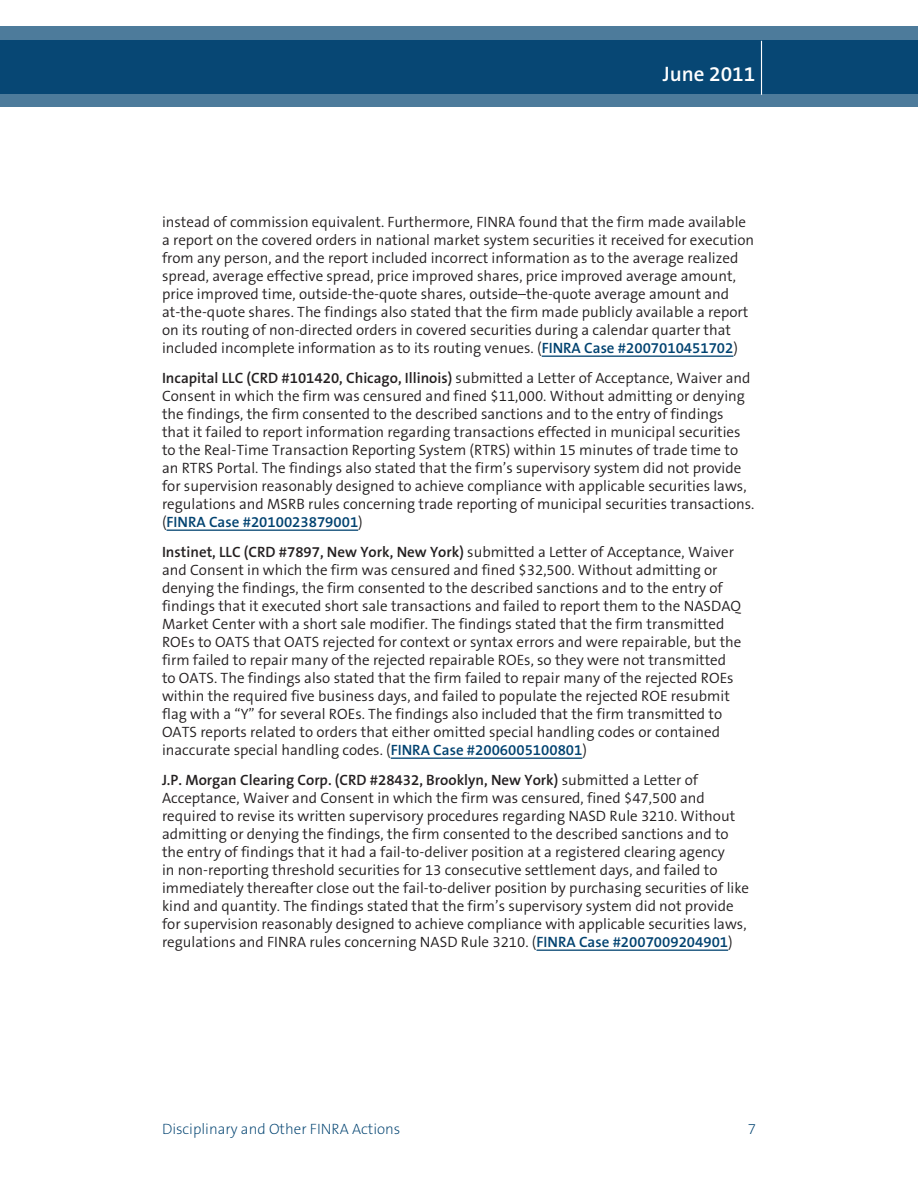
<style>
.page{position:relative;width:918px;height:1188px;background:#fff}
.page>*{position:absolute;margin:0;border:0;box-sizing:border-box;transform-origin:0 0}
.t1{font:600 21px "The Sans B6";color:#fff}
.text{font:300 15px/18px "The Sans B4";color:#231f20}
.t2{font:200 15px "The Sans B2";color:#004270}
.s1{font-family:"The Sans B6";font-weight:600;color:#004270}
.s2{font-family:"The Sans B6";font-weight:600}
</style>
<div class="page">
<svg style="left:0;top:26px;width:918px;height:81px;background:#1e5881"></svg>
<hr style="left:761px;top:41px;width:1px;height:54px;background:#fff">
<hr style="left:542px;top:356px;width:191px;height:1px;background:#004270">
<hr style="left:167px;top:530px;width:191px;height:1px;background:#004270">
<hr style="left:391px;top:758px;width:191px;height:1px;background:#004270">
<hr style="left:536px;top:950px;width:192px;height:1px;background:#004270">
<h1 class="t1" style="left:663px;top:62px;width:94px">June 2011</h1>
<p class="text" style="left:162px;top:213px;width:594px">instead of commission equivalent. Furthermore, FINRA found that the firm made available a report on the covered orders in national market system securities it received for execution from any person, and the report included incorrect information as to the average realized spread, average effective spread, price improved shares, price improved average amount, price improved time, outside-the-quote shares, outside–the-quote average amount and at-the-quote shares. The findings also stated that the firm made publicly available a report on its routing of non-directed orders in covered securities during a calendar quarter that included incomplete information as to its routing venues. (<span class="s1">FINRA Case #2007010451702</span>)</p>
<p class="text" style="left:162px;top:369px;width:594px"><span class="s2">Incapital LLC (CRD #101420, Chicago, Illinois)</span> submitted a Letter of Acceptance, Waiver and Consent in which the firm was censured and fined $11,000. Without admitting or denying the findings, the firm consented to the described sanctions and to the entry of findings that it failed to report information regarding transactions effected in municipal securities to the Real-Time Transaction Reporting System (RTRS) within 15 minutes of trade time to an RTRS Portal. The findings also stated that the firm’s supervisory system did not provide for supervision reasonably designed to achieve compliance with applicable securities laws, regulations and MSRB rules concerning trade reporting of municipal securities transactions. (<span class="s1">FINRA Case #2010023879001</span>)</p>
<p class="text" style="left:162px;top:543px;width:581px"><span class="s2">Instinet, LLC (CRD #7897, New York, New York)</span> submitted a Letter of Acceptance, Waiver and Consent in which the firm was censured and fined $32,500. Without admitting or denying the findings, the firm consented to the described sanctions and to the entry of findings that it executed short sale transactions and failed to report them to the NASDAQ Market Center with a short sale modifier. The findings stated that the firm transmitted ROEs to OATS that OATS rejected for context or syntax errors and were repairable, but the firm failed to repair many of the rejected repairable ROEs, so they were not transmitted to OATS. The findings also stated that the firm failed to repair many of the rejected ROEs within the required five business days, and failed to populate the rejected ROE resubmit flag with a “Y” for several ROEs. The findings also included that the firm transmitted to OATS reports related to orders that either omitted special handling codes or contained inaccurate special handling codes. (<span class="s1">FINRA Case #2006005100801</span>)</p>
<p class="text" style="left:162px;top:771px;width:589px"><span class="s2">J.P. Morgan Clearing Corp. (CRD #28432, Brooklyn, New York)</span> submitted a Letter of Acceptance, Waiver and Consent in which the firm was censured, fined $47,500 and required to revise its written supervisory procedures regarding NASD Rule 3210. Without admitting or denying the findings, the firm consented to the described sanctions and to the entry of findings that it had a fail-to-deliver position at a registered clearing agency<br>in non-reporting threshold securities for 13 consecutive settlement days, and failed to immediately thereafter close out the fail-to-deliver position by purchasing securities of like kind and quantity. The findings stated that the firm’s supervisory system did not provide for supervision reasonably designed to achieve compliance with applicable securities laws, regulations and FINRA rules concerning NASD Rule 3210. (<span class="s1">FINRA Case #2007009204901</span>)</p>
<p class="t2" style="left:162px;top:1121px;width:240px">Disciplinary and Other FINRA Actions</p>
<p class="t2" style="left:748px;top:1121px;width:10px">7</p>
</div>
